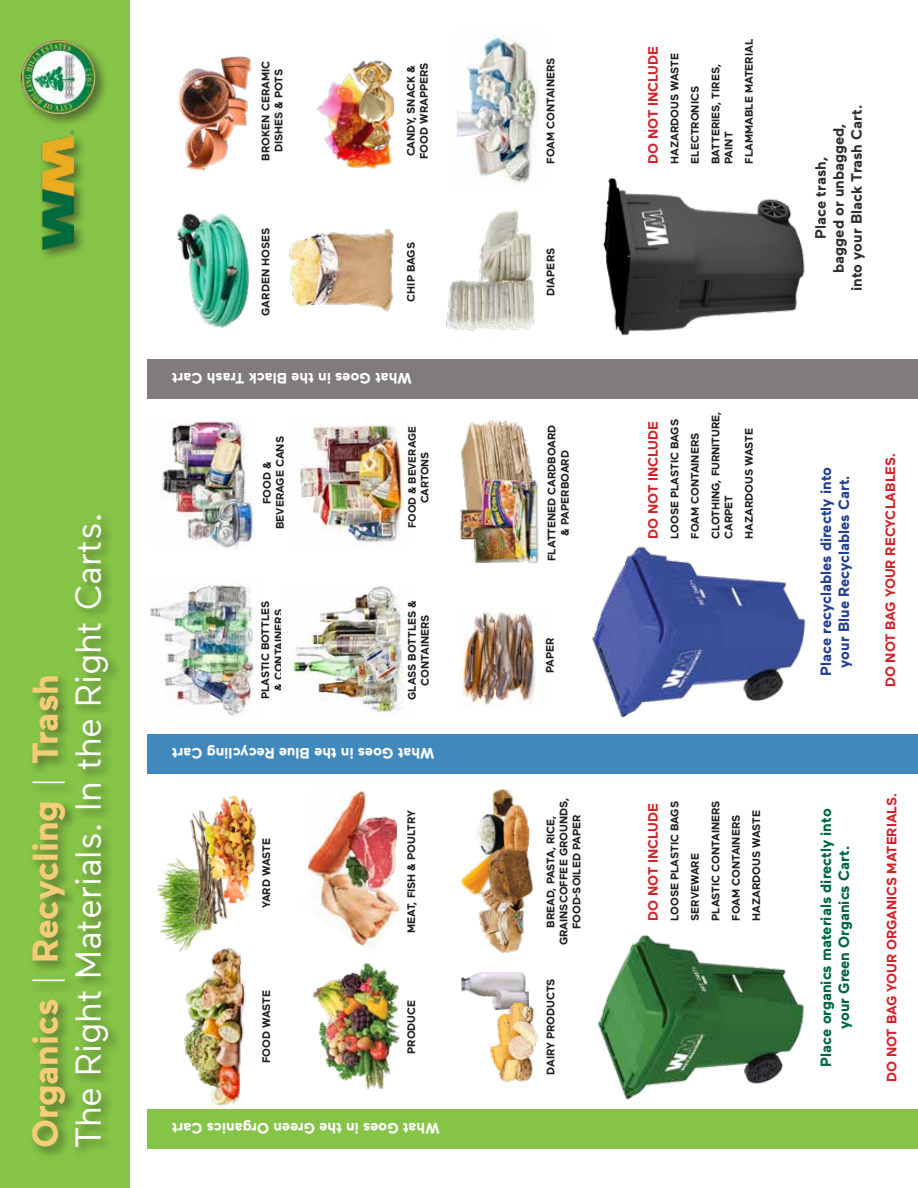
<style>
.page{position:relative;width:918px;height:1188px;background:#fff}
.page>*{position:absolute;margin:0;border:0;box-sizing:border-box;transform-origin:0 0}
.t1{font:36px/43.2px "Maax";color:#fff}
.t2{font:700 15px "Maax";color:#fff}
.t3{font:700 15px/18px "Maax";color:#00673e;text-align:center}
.t4{font:700 15px/18px "Maax";color:#25408f;text-align:center}
.t5{font:700 15px/18px "Maax";color:#313131;text-align:center}
.t6{font:700 13.65px "Maax";color:#d2232a}
.t7{font:700 10.95px/13px "Maax";color:#231f20}
.t8{font:700 10.65px/12.8px "Maax";color:#231f20;text-align:center}
.s1{font-weight:700;color:#f5cc78}
.s2{font-weight:300}
</style>
<div class="page">
<div style="left:0;top:0;width:129px;height:1188px;background:#85c446"></div>
<div style="left:29px;top:512px;width:93px;height:648px;background:#231f20;opacity:.5"></div>
<img style="left:162px;top:417px;width:92px;height:131px">
<img style="left:150px;top:584px;width:104px;height:132px">
<img style="left:282px;top:586px;width:121px;height:130px">
<img style="left:298px;top:425px;width:110px;height:121px">
<img style="left:458px;top:611px;width:81px;height:95px">
<img style="left:461px;top:420px;width:72px;height:57px">
<img style="left:460px;top:477px;width:79px;height:86px">
<div style="left:147px;top:1109px;width:771px;height:39px;background:#85c446"></div>
<div style="left:147px;top:734px;width:771px;height:40px;background:#3f89bd"></div>
<div style="left:147px;top:359px;width:771px;height:39px;background:#807c7c"></div>
<img style="left:184px;top:948px;width:62px;height:158px">
<img style="left:156px;top:858px;width:63px;height:99px">
<img style="left:184px;top:813px;width:50px;height:111px">
<img style="left:193px;top:796px;width:64px;height:106px">
<img style="left:313px;top:963px;width:87px;height:127px">
<img style="left:311px;top:877px;width:90px;height:74px">
<img style="left:346px;top:816px;width:51px;height:79px">
<img style="left:308px;top:790px;width:58px;height:87px">
<img style="left:462px;top:972px;width:67px;height:26px">
<img style="left:489px;top:998px;width:49px;height:84px">
<img style="left:493px;top:789px;width:23px;height:24px">
<img style="left:478px;top:907px;width:46px;height:47px">
<img style="left:461px;top:857px;width:64px;height:50px">
<img style="left:476px;top:813px;width:26px;height:42px">
<img style="left:502px;top:803px;width:28px;height:36px">
<img style="left:487px;top:839px;width:46px;height:66px">
<img style="left:177px;top:213px;width:72px;height:115px">
<img style="left:178px;top:56px;width:73px;height:116px">
<img style="left:317px;top:81px;width:75px;height:88px">
<img style="left:334px;top:60px;width:60px;height:96px">
<img style="left:289px;top:229px;width:105px;height:83px">
<img style="left:446px;top:210px;width:88px;height:127px">
<img style="left:456px;top:35px;width:82px;height:149px">
<div style="left:19px;top:37px;width:90px;height:225px;background:#231f20;opacity:.5"></div>
<img style="left:32px;top:122px;width:42px;height:130px">
<img style="left:21px;top:40px;width:74px;height:74px">
<img style="left:597px;top:936px;width:207px;height:164px">
<img style="left:603px;top:178px;width:202px;height:158px">
<img style="left:592px;top:546px;width:214px;height:172px">
<p class="t1" style="left:22px;top:1148px;width:638px;rotate:-90deg"><span class="s1">Organics</span> <span class="s2">|</span> <span class="s1">Recycling</span> <span class="s2">|</span> <span class="s1">Trash<br></span>The Right Materials. In the Right Carts.</p>
<p class="t7" style="left:259px;top:161px;width:101px;text-align:center;rotate:-90deg">BROKEN CERAMIC<br>DISHES &amp; POTS</p>
<p class="t7" style="left:404px;top:159px;width:98px;rotate:-90deg">CANDY, SNACK &amp;<br>FOOD WRAPPERS</p>
<p class="t7" style="left:544px;top:164px;width:107px;rotate:-90deg">FOAM CONTAINERS</p>
<p class="t7" style="left:259px;top:316px;width:89px;rotate:-90deg">GARDEN HOSES</p>
<p class="t7" style="left:404px;top:302px;width:61px;rotate:-90deg">CHIP BAGS</p>
<p class="t7" style="left:544px;top:296px;width:49px;rotate:-90deg">DIAPERS</p>
<p class="t2" style="left:412px;top:388px;width:241px;rotate:-180deg">What Goes in the Black Trash Cart</p>
<p class="t7" style="left:260px;top:529px;width:94px;text-align:center;rotate:-90deg">FOOD &amp;<br>BEVERAGE CANS</p>
<p class="t8" style="left:405px;top:528px;width:103px;rotate:-90deg">FOOD &amp; BEVERAGE<br>CARTONS</p>
<p class="t7" style="left:258px;top:699px;width:100px;text-align:center;rotate:-90deg">PLASTIC BOTTLES &amp; CONTAINERS</p>
<p class="t7" style="left:405px;top:700px;width:101px;text-align:center;rotate:-90deg">GLASS BOTTLES &amp;<br>CONTAINERS</p>
<p class="t2" style="left:435px;top:763px;width:264px;rotate:-180deg">What Goes in the Blue Recycling Cart</p>
<p class="t7" style="left:259px;top:908px;width:71px;rotate:-90deg">YARD WASTE</p>
<p class="t7" style="left:259px;top:1063px;width:75px;rotate:-90deg">FOOD WASTE</p>
<p class="t7" style="left:404px;top:933px;width:124px;rotate:-90deg">MEAT, FISH &amp; POULTRY</p>
<p class="t7" style="left:404px;top:1054px;width:56px;rotate:-90deg">PRODUCE</p>
<p class="t2" style="left:440px;top:1138px;width:269px;rotate:-180deg">What Goes in the Green Organics Cart</p>
<p class="t7" style="left:545px;top:561px;width:138px;text-align:center;rotate:-90deg">FLATTENED CARDBOARD &amp; PAPERBOARD</p>
<p class="t7" style="left:543px;top:673px;width:37px;rotate:-90deg">PAPER</p>
<p class="t7" style="left:544px;top:945px;width:149px;text-align:center;rotate:-90deg">BREAD, PASTA, RICE,<br>GRAINSCOFFEE GROUNDS,<br>FOOD-SOILED PAPER</p>
<p class="t7" style="left:544px;top:1075px;width:98px;rotate:-90deg">DAIRY PRODUCTS</p>
<p class="t7" style="left:718px;top:164px;width:126px;line-height:20.4px;rotate:-90deg">PAINT<br>FLAMMABLE MATERIAL</p>
<p class="t6" style="left:644px;top:164px;width:119px;rotate:-90deg">DO NOT INCLUDE</p>
<p class="t7" style="left:664px;top:164px;width:112px;line-height:20.4px;rotate:-90deg">HAZARDOUS WASTE<br>ELECTRONICS<br>BATTERIES, TIRES,</p>
<p class="t6" style="left:644px;top:539px;width:119px;rotate:-90deg">DO NOT INCLUDE</p>
<p class="t7" style="left:664px;top:539px;width:129px;line-height:20.4px;rotate:-90deg">LOOSE PLASTIC BAGS<br>FOAM CONTAINERS<br>CLOTHING, FURNITURE,</p>
<p class="t7" style="left:718px;top:539px;width:112px;line-height:20.4px;rotate:-90deg">CARPET<br>HAZARDOUS WASTE</p>
<p class="t6" style="left:644px;top:921px;width:119px;rotate:-90deg">DO NOT INCLUDE</p>
<p class="t7" style="left:664px;top:921px;width:122px;line-height:20.5px;rotate:-90deg">LOOSE PLASTIC BAGS<br>SERVEWARE<br>PLASTIC CONTAINERS<br>FOAM CONTAINERS<br>HAZARDOUS WASTE</p>
<p class="t5" style="left:811px;top:291px;width:188px;rotate:-90deg">Place trash,<br>bagged or unbagged,<br>into your Black Trash Cart.</p>
<p class="t4" style="left:816px;top:676px;width:210px;rotate:-90deg">Place recyclables directly into your Blue Recyclables Cart.</p>
<p class="t6" style="left:881px;top:687px;width:236px;rotate:-90deg">DO NOT BAG YOUR RECYCLABLES.</p>
<p class="t3" style="left:816px;top:1067px;width:260px;rotate:-90deg">Place organics materials directly into your Green Organics Cart.</p>
<p class="t6" style="left:883px;top:1082px;width:290px;rotate:-90deg">DO NOT BAG YOUR ORGANICS MATERIALS.</p>
</div>
